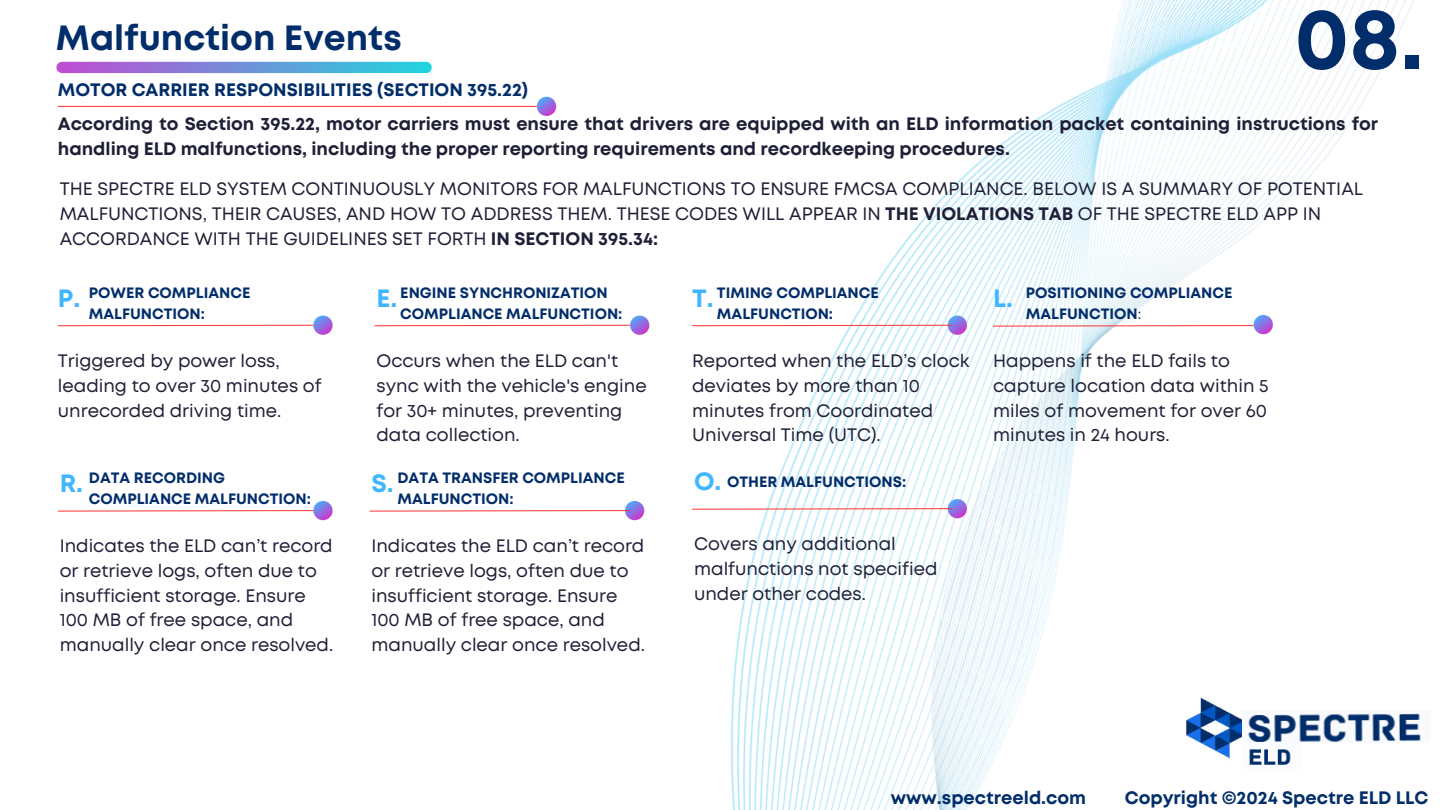
<style>
.page{position:relative;width:1440px;height:810px;background:#fff}
.page>*{position:absolute;margin:0;border:0;box-sizing:border-box;transform-origin:0 0}
.t1{font:700 86.6px "Mont";color:#022d6b}
.t2{font:700 35px "Mont";color:#022d6b}
.t3{font:700 25px "Mont";color:#3fb6ff}
.t4{font:18px/24.8px "Mont";color:#1f1f37}
.t5{font:700 18px/24.8px "Mont";color:#1f1f37}
.t6{font:700 18px "Mont";color:#022d6b}
.t7{font:700 15px/21px "Mont";color:#022d6b}
.s1{font-weight:700}
.s2{font-weight:400}
.s3{font-size:25px;color:#3fb6ff}
</style>
<div class="page">
<svg style="left:56px;top:62px;width:376px;height:11px;background:#7191d8"></svg>
<img style="left:635px;top:0;width:779px;height:810px">
<svg style="left:57px;top:316px;width:276px;height:19px"></svg>
<svg style="left:374px;top:316px;width:275px;height:19px"></svg>
<svg style="left:992px;top:315px;width:281px;height:19px"></svg>
<svg style="left:691px;top:316px;width:276px;height:19px"></svg>
<svg style="left:57px;top:501px;width:276px;height:19px"></svg>
<svg style="left:369px;top:501px;width:275px;height:19px"></svg>
<svg style="left:691px;top:499px;width:276px;height:19px"></svg>
<svg style="left:537px;top:97px;width:19px;height:19px"></svg>
<hr style="left:58px;top:106px;width:479px;height:1px;background:#ff3131">
<img style="left:1176px;top:688px;width:80px;height:80px">
<img style="left:1243px;top:710px;width:178px;height:32px">
<img style="left:1243px;top:743px;width:58px;height:27px">
<h2 class="t2" style="left:56px;top:24px;width:347px">Malfunction Events</h2>
<h1 class="t1" style="left:1294px;top:6px;width:131px">08.</h1>
<p class="t6" style="left:58px;top:83px;width:472px">MOTOR CARRIER RESPONSIBILITIES (SECTION 395.22)</p>
<p class="t5" style="left:58px;top:113px;width:1322px">According to Section 395.22, motor carriers must ensure that drivers are equipped with an ELD information packet containing instructions for handling ELD malfunctions, including the proper reporting requirements and recordkeeping procedures.</p>
<p class="t4" style="left:60px;top:178px;width:1305px">THE SPECTRE ELD SYSTEM CONTINUOUSLY MONITORS FOR MALFUNCTIONS TO ENSURE FMCSA COMPLIANCE. BELOW IS A SUMMARY OF POTENTIAL<br>MALFUNCTIONS, THEIR CAUSES, AND HOW TO ADDRESS THEM. THESE CODES WILL APPEAR IN <span class="s1">THE VIOLATIONS TAB</span> OF THE SPECTRE ELD APP IN<br>ACCORDANCE WITH THE GUIDELINES SET FORTH <span class="s1">IN SECTION 395.34:</span></p>
<h3 class="t3" style="left:58px;top:289px;width:24px">P.</h3>
<p class="t7" style="left:89px;top:284px;width:163px">POWER COMPLIANCE<br>MALFUNCTION:</p>
<p class="t7" style="left:400px;top:284px;width:224px">ENGINE SYNCHRONIZATION<br>COMPLIANCE MALFUNCTION:</p>
<h3 class="t3" style="left:376px;top:289px;width:22px">E.</h3>
<p class="t7" style="left:717px;top:284px;width:163px">TIMING COMPLIANCE<br>MALFUNCTION:</p>
<h3 class="t3" style="left:692px;top:289px;width:23px">T.</h3>
<h3 class="t3" style="left:993px;top:289px;width:21px">L.</h3>
<p class="t7" style="left:1026px;top:284px;width:208px">POSITIONING COMPLIANCE<br>MALFUNCTION<span class="s2">:</span></p>
<p class="t4" style="left:58px;top:350px;width:265px">Triggered by power loss, leading to over 30 minutes of unrecorded driving time.</p>
<p class="t4" style="left:376px;top:350px;width:272px">Occurs when the ELD can't sync with the vehicle's engine for 30+ minutes, preventing data collection.</p>
<p class="t4" style="left:692px;top:350px;width:279px">Reported when the ELD’s clock deviates by more than 10 minutes from Coordinated<br>Universal Time (UTC).</p>
<p class="t4" style="left:993px;top:350px;width:277px">Happens if the ELD fails to capture location data within 5 miles of movement for over 60 minutes in 24 hours.</p>
<p class="t7" style="left:89px;top:469px;width:224px">DATA RECORDING<br>COMPLIANCE MALFUNCTION:</p>
<h3 class="t3" style="left:60px;top:474px;width:25px">R.</h3>
<p class="t7" style="left:397px;top:469px;width:229px">DATA TRANSFER COMPLIANCE<br>MALFUNCTION:</p>
<h3 class="t3" style="left:371px;top:474px;width:24px">S.</h3>
<p class="t7" style="left:694px;top:473px;width:214px"><span class="s3">O.</span> OTHER MALFUNCTIONS:</p>
<p class="t4" style="left:60px;top:535px;width:275px">Indicates the ELD can’t record or retrieve logs, often due to insufficient storage. Ensure<br>100 MB of free space, and manually clear once resolved.</p>
<p class="t4" style="left:371px;top:535px;width:275px">Indicates the ELD can’t record or retrieve logs, often due to insufficient storage. Ensure<br>100 MB of free space, and manually clear once resolved.</p>
<p class="t4" style="left:694px;top:533px;width:245px">Covers any additional malfunctions not specified under other codes.</p>
<p class="t6" style="left:891px;top:791px;width:197px">www.spectreeld.com</p>
<p class="t6" style="left:1125px;top:791px;width:305px">Copyright ©2024 Spectre ELD LLC</p>
</div>
